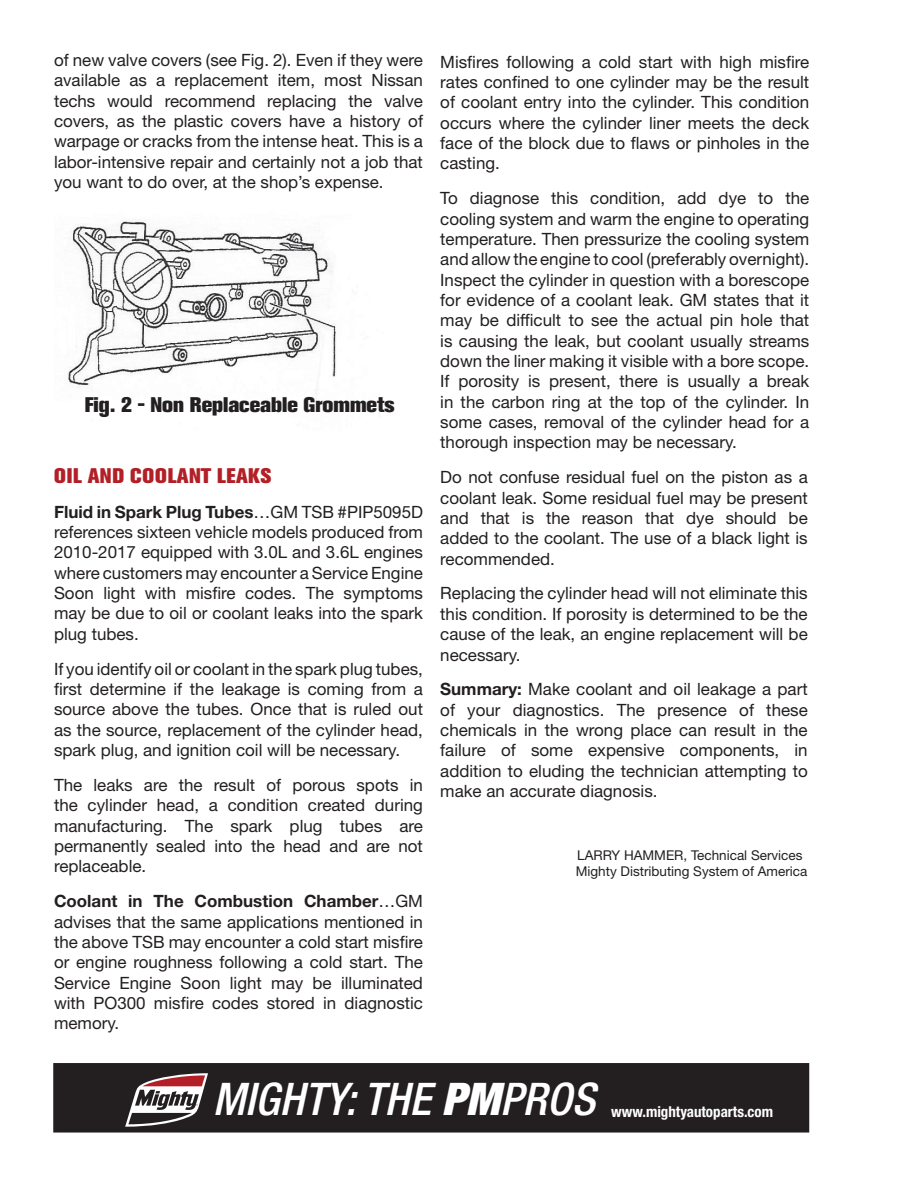
<style>
.page{position:relative;width:918px;height:1188px;background:#fff}
.page>*{position:absolute;margin:0;border:0;box-sizing:border-box;transform-origin:0 0}
.t1{font:italic 500 condensed 45px "Helvetica Neue LT Std";color:#fff}
.t2{font:800 21px "Akzidenz Grotesk BE";color:#231f20}
.t3{font:800 21px "Akzidenz Grotesk BE";letter-spacing:.02em;color:#b21f27}
.t4{font:16.95px/20.4px "Helvetica Neue LT Std";color:#231f20;text-align:justify}
.t5{font:700 condensed 15px "Helvetica Neue LT Std";color:#fff}
.t6{font:13.5px/16.2px "Helvetica Neue LT Std";color:#231f20}
.s1{font-weight:700}
.s2{font-weight:900}
</style>
<div class="page">
<div style="left:54px;top:1064px;width:754px;height:68px;background:#231f20"></div>
<div style="left:53px;top:1063px;width:756px;height:70px;border:2px solid #231f20"></div>
<svg style="left:125px;top:1073px;width:83px;height:54px"></svg>
<img style="left:68px;top:220px;width:268px;height:182px">
<p class="t4" style="left:54px;top:50px;width:371px">of new valve covers (see Fig. 2). Even if they were available as a replacement item, most Nissan techs would recommend replacing the valve covers, as the plastic covers have a history of warpage or cracks from the intense heat. This is a labor-intensive repair and certainly not a job that you want to do over, at the shop’s expense.</p>
<p class="t2" style="left:85px;top:393px;width:311px">Fig. 2 - Non Replaceable Grommets</p>
<p class="t3" style="left:54px;top:463px;width:219px">OIL AND COOLANT LEAKS</p>
<p class="t4" style="left:54px;top:501px;width:371px"><span class="s1">Fluid in Spark Plug Tubes</span>…GM TSB #PIP5095D references sixteen vehicle models produced from 2010-2017 equipped with 3.0L and 3.6L engines where customers may encounter a Service Engine Soon light with misfire codes. The symptoms may be due to oil or coolant leaks into the spark plug tubes.</p>
<p class="t4" style="left:54px;top:658px;width:371px">If you identify oil or coolant in the spark plug tubes, first determine if the leakage is coming from a source above the tubes. Once that is ruled out as the source, replacement of the cylinder head, spark plug, and ignition coil will be necessary.</p>
<p class="t4" style="left:54px;top:775px;width:371px">The leaks are the result of porous spots in the cylinder head, a condition created during manufacturing. The spark plug tubes are permanently sealed into the head and are not replaceable.</p>
<p class="t4" style="left:54px;top:891px;width:371px"><span class="s1">Coolant in The Combustion Chamber</span>…GM advises that the same applications mentioned in the above TSB may encounter a cold start misfire or engine roughness following a cold start. The Service Engine Soon light may be illuminated with PO300 misfire codes stored in diagnostic memory.</p>
<p class="t4" style="left:440px;top:51px;width:371px">Misfires following a cold start with high misfire rates confined to one cylinder may be the result of coolant entry into the cylinder. This condition occurs where the cylinder liner meets the deck face of the block due to flaws or pinholes in the casting.</p>
<p class="t4" style="left:440px;top:188px;width:371px">To diagnose this condition, add dye to the cooling system and warm the engine to operating temperature. Then pressurize the cooling system and allow the engine to cool (preferably overnight).<br>Inspect the cylinder in question with a borescope for evidence of a coolant leak. GM states that it may be difficult to see the actual pin hole that is causing the leak, but coolant usually streams down the liner making it visible with a bore scope.<br>If porosity is present, there is usually a break in the carbon ring at the top of the cylinder. In some cases, removal of the cylinder head for a thorough inspection may be necessary.</p>
<p class="t4" style="left:440px;top:467px;width:369px">Do not confuse residual fuel on the piston as a coolant leak. Some residual fuel may be present and that is the reason that dye should be added to the coolant. The use of a black light is recommended.</p>
<p class="t4" style="left:440px;top:583px;width:369px">Replacing the cylinder head will not eliminate this this condition. If porosity is determined to be the cause of the leak, an engine replacement will be necessary.</p>
<p class="t4" style="left:440px;top:679px;width:369px"><span class="s1">Summary:</span> Make coolant and oil leakage a part of your diagnostics. The presence of these chemicals in the wrong place can result in the failure of some expensive components, in addition to eluding the technician attempting to make an accurate diagnosis.</p>
<p class="t6" style="left:576px;top:847px;width:233px">LARRY HAMMER, Technical Services<br>Mighty Distributing System of America</p>
<h1 class="t1" style="left:213px;top:1073px;width:384px">MIGHTY: THE <span class="s2">PM</span>PROS</h1>
<p class="t5" style="left:611px;top:1102px;width:163px">www.mightyautoparts.com</p>
</div>
